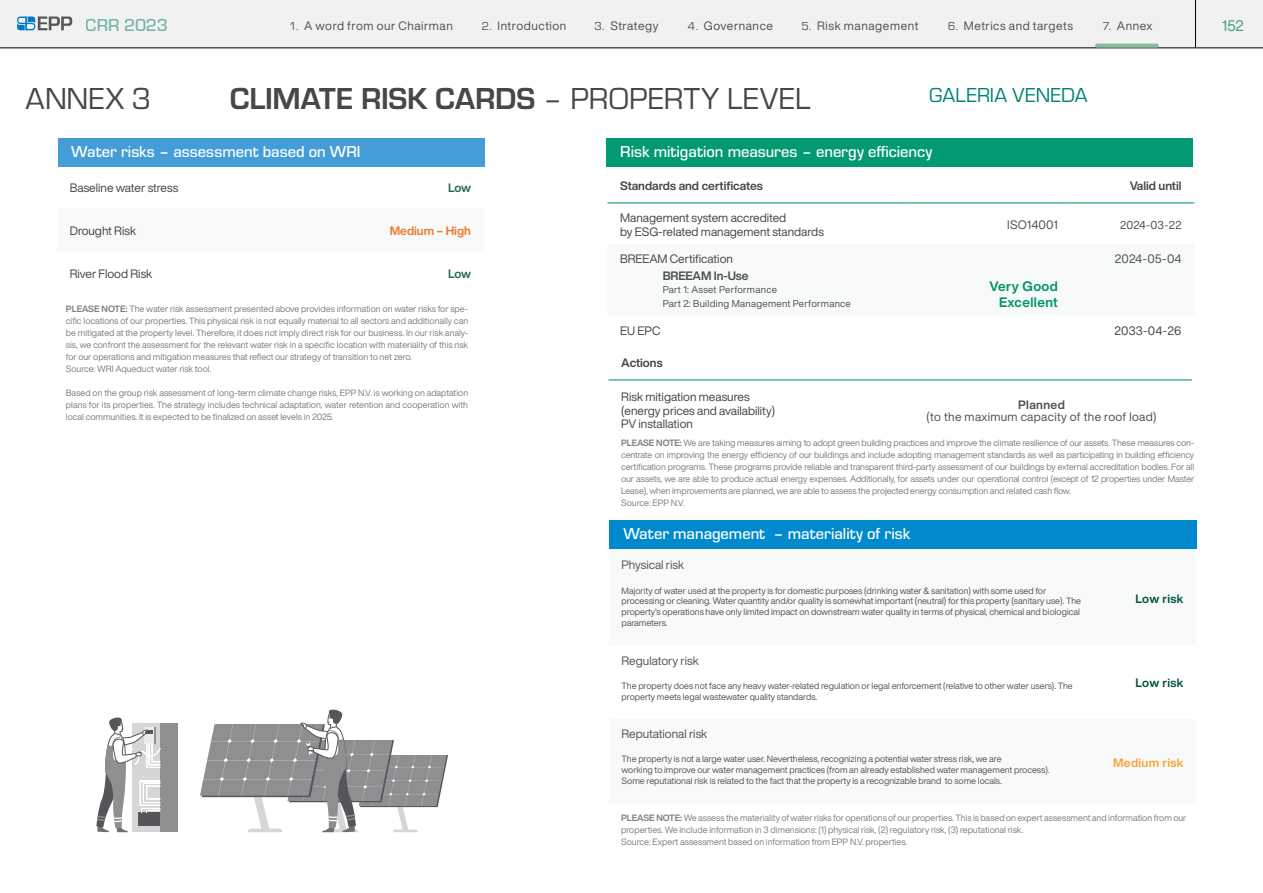
<style>
.page{position:relative;width:1263px;height:893px;background:#fff}
.page>*{position:absolute;margin:0;border:0;box-sizing:border-box;transform-origin:0 0}
.t1{font:700 31.5px "Eurostile";letter-spacing:-.005em;color:#474746}
.t2{font:31.5px "Eurostile";color:#474746}
.t3{font:21px "Eurostile";letter-spacing:-.005em;color:#008470}
.t4{font:500 18px "Eurostile";letter-spacing:-.01em;color:#00765e}
.t5{font:500 16.5px "Eurostile";color:#fff}
.t6{font:15px "Helvetica Now Display";color:#499c7d}
.t7{font:700 13.5px/16.2px "Helvetica Now Display";letter-spacing:.03em;color:#00946c;text-align:right}
.t8{font:12px/13.5px "Helvetica Now Display";color:#474746}
.t9{font:12px "Helvetica Now Display";letter-spacing:.04em;color:#4e5255}
.t10{font:12px "Helvetica Now Display";color:#55565a}
.t11{font:700 12px "Helvetica Now Display";color:#474746}
.t12{font:700 12px "Helvetica Now Display";letter-spacing:.025em;color:#005341}
.t13{font:700 12px "Helvetica Now Display";letter-spacing:-.01em;color:#4e5255}
.t14{font:700 12px "Helvetica Now Display";color:#ef782f}
.t15{font:700 12px "Helvetica Now Display";letter-spacing:.03em;color:#f7a436}
.t16{font:12px "Helvetica Now Display";letter-spacing:.02em;color:#4e5255}
.t17{font:700 12px "Helvetica Now Display";letter-spacing:.03em;color:#4e5255}
.t18{font:700 12px "Helvetica Now Display";letter-spacing:-.02em;color:#246c5b}
.t19{font:11.25px "Helvetica Now Display";color:#4e5255}
.t20{font:9.75px/13.5px "Helvetica Now Display";letter-spacing:.03em;color:#4e5255}
.t21{font:9px/12px "Helvetica Now Display";letter-spacing:-.01em;color:#808080}
.t22{font:9px/10.8px "Helvetica Now Display";color:#575756}
.s1{font-family:"Eurostile"}
.s2{font-weight:400}
.s3{font-weight:700}
</style>
<div class="page">
<div style="left:0;top:0;width:1263px;height:48px;background:#f1f1f1"></div>
<svg style="left:17px;top:17px;width:55px;height:13px"></svg>
<hr style="left:0;top:48px;width:1263px;height:1px;background:#000">
<hr style="left:1195px;top:0;width:1px;height:47px;background:#000">
<svg style="left:1095px;top:44px;width:64px;height:4px"></svg>
<div style="left:160px;top:724px;width:17px;height:108px;background:#908e91"></div>
<svg style="left:96px;top:717px;width:64px;height:115px"></svg>
<svg style="left:200px;top:709px;width:248px;height:123px"></svg>
<div style="left:58px;top:138px;width:426px;height:28px;background:#449dd7"></div>
<div style="left:606px;top:138px;width:587px;height:28px;background:#039a73"></div>
<div style="left:609px;top:520px;width:587px;height:29px;background:#008acd"></div>
<hr style="left:607px;top:202px;width:298px;height:1px;background:#00946c">
<hr style="left:904px;top:202px;width:167px;height:1px;background:#00946c">
<hr style="left:1071px;top:202px;width:123px;height:1px;background:#00946c">
<hr style="left:608px;top:379px;width:283px;height:1px;background:#00946c">
<hr style="left:891px;top:379px;width:301px;height:1px;background:#00946c">
<h3 class="t4" style="left:86px;top:12px;width:83px">CRR 2023</h3>
<h3 class="t6" style="left:1222px;top:15px;width:24px">152</h3>
<h3 class="t9" style="left:289px;top:17px;width:165px"><span class="s1">1.</span> A word from our Chairman</h3>
<h3 class="t9" style="left:482px;top:17px;width:86px"><span class="s1">2.</span> Introduction</h3>
<h3 class="t9" style="left:594px;top:17px;width:65px"><span class="s1">3.</span> Strategy</h3>
<h3 class="t9" style="left:688px;top:17px;width:87px"><span class="s1">4.</span> Governance</h3>
<h3 class="t9" style="left:801px;top:17px;width:118px"><span class="s1">5.</span> Risk management</h3>
<h3 class="t9" style="left:948px;top:17px;width:126px"><span class="s1">6.</span> Metrics and targets</h3>
<h3 class="t9" style="left:1102px;top:17px;width:52px"><span class="s1">7.</span> Annex</h3>
<h1 class="t2" style="left:26px;top:77px;width:127px">ANNEX 3</h1>
<h1 class="t1" style="left:230px;top:76px;width:582px">CLIMATE RISK CARDS <span class="s2">– PROPERTY LEVEL</span></h1>
<h2 class="t3" style="left:929px;top:81px;width:160px">GALERIA VENEDA</h2>
<h3 class="t5" style="left:71px;top:140px;width:291px">Water risks – assessment based on WRI</h3>
<h3 class="t5" style="left:620px;top:140px;width:313px">Risk mitigation measures – energy efficiency</h3>
<h3 class="t8" style="left:70px;top:180px;width:110px">Baseline water stress</h3>
<h3 class="t18" style="left:448px;top:179px;width:24px">Low</h3>
<h3 class="t8" style="left:70px;top:224px;width:68px">Drought Risk</h3>
<h3 class="t14" style="left:390px;top:222px;width:83px">Medium – High</h3>
<h3 class="t8" style="left:70px;top:267px;width:84px">River Flood Risk</h3>
<h3 class="t18" style="left:448px;top:266px;width:24px">Low</h3>
<p class="t21" style="left:66px;top:303px;width:404px"><span class="s3">PLEASE NOTE:</span> The water risk assessment presented above provides information on water risks for spe&shy;cific locations of our properties. This physical risk is not equally material to all sectors and additionally can be mitigated at the property level. Therefore, it does not imply direct risk for our business. In our risk analy&shy;sis, we confront the assessment for the relevant water risk in a specific location with materiality of this risk for our operations and mitigation measures that reflect our strategy of transition to net zero.<br>Source: WRI Aqueduct water risk tool.</p>
<p class="t21" style="left:66px;top:387px;width:404px;text-align:justify">Based on the group risk assessment of long-term climate change risks, EPP N.V. is working on adaptation plans for its properties. The strategy includes technical adaptation, water retention and cooperation with local communities. It is expected to be finalized on asset levels in 2025.</p>
<h3 class="t11" style="left:620px;top:178px;width:144px">Standards and certificates</h3>
<h3 class="t11" style="left:1130px;top:178px;width:53px">Valid until</h3>
<h3 class="t8" style="left:620px;top:211px;width:205px">Management system accredited<br>by ESG-related management standards</h3>
<h3 class="t16" style="left:1007px;top:216px;width:52px">ISO14001</h3>
<p class="t19" style="left:1120px;top:217px;width:63px">2024-03-22</p>
<h3 class="t8" style="left:620px;top:252px;width:114px">BREEAM Certification</h3>
<h3 class="t13" style="left:663px;top:267px;width:87px">BREEAM In-Use</h3>
<p class="t20" style="left:663px;top:283px;width:190px">Part 1: Asset Performance<br>Part 2: Building Management Performance</p>
<h3 class="t7" style="left:989px;top:278px;width:70px">Very Good<br>Excellent</h3>
<h3 class="t9" style="left:1115px;top:251px;width:68px">2024-05-04</h3>
<h3 class="t8" style="left:620px;top:323px;width:42px">EU EPC</h3>
<h3 class="t8" style="left:1114px;top:323px;width:69px">2033-04-26</h3>
<h3 class="t11" style="left:621px;top:355px;width:43px">Actions</h3>
<h3 class="t8" style="left:621px;top:390px;width:155px">Risk mitigation measures (energy prices and availability)<br>PV installation</h3>
<h3 class="t17" style="left:1018px;top:396px;width:48px">Planned</h3>
<h3 class="t9" style="left:926px;top:408px;width:231px">(to the maximum capacity of the roof load)</h3>
<p class="t21" style="left:621px;top:437px;width:575px"><span class="s3">PLEASE NOTE:</span> We are taking measures aiming to adopt green building practices and improve the climate resilience of our assets. These measures con&shy;centrate on improving the energy efficiency of our buildings and include adopting management standards as well as participating in building efficiency certification programs. These programs provide reliable and transparent third-party assessment of our buildings by external accreditation bodies. For all our assets, we are able to produce actual energy expenses. Additionally, for assets under our operational control (except of 12 properties under Master Lease), when improvements are planned, we are able to assess the projected energy consumption and related cash flow.<br>Source: EPP N.V.</p>
<h3 class="t5" style="left:623px;top:523px;width:288px">Water management – materiality of risk</h3>
<h3 class="t10" style="left:621px;top:557px;width:64px">Physical risk</h3>
<p class="t22" style="left:621px;top:585px;width:461px">Majority of water used at the property is for domestic purposes (drinking water &amp; sanitation) with some used for processing or cleaning. Water quantity and/or quality is somewhat important (neutral) for this property (sanitary use). The property’s operations have only limited impact on downstream water quality in terms of physical, chemical and biological parameters.</p>
<h3 class="t12" style="left:1135px;top:590px;width:49px">Low risk</h3>
<h3 class="t10" style="left:621px;top:652px;width:79px">Regulatory risk</h3>
<p class="t22" style="left:621px;top:680px;width:453px">The property does not face any heavy water-related regulation or legal enforcement (relative to other water users). The property meets legal wastewater quality standards.</p>
<h3 class="t12" style="left:1135px;top:675px;width:49px">Low risk</h3>
<h3 class="t10" style="left:621px;top:726px;width:87px">Reputational risk</h3>
<p class="t22" style="left:621px;top:754px;width:430px">The property is not a large water user. Nevertheless, recognizing a potential water stress risk, we are<br>working to improve our water management practices (from an already established water management process).<br>Some reputational risk is related to the fact that the property is a recognizable brand to some locals.</p>
<h3 class="t15" style="left:1113px;top:754px;width:72px">Medium risk</h3>
<p class="t21" style="left:621px;top:812px;width:567px"><span class="s3">PLEASE NOTE:</span> We assess the materiality of water risks for operations of our properties. This is based on expert assessment and information from our properties. We include information in 3 dimensions: (1) physical risk, (2) regulatory risk, (3) reputational risk.<br>Source: Expert assessment based on information from EPP N.V. properties.</p>
</div>
